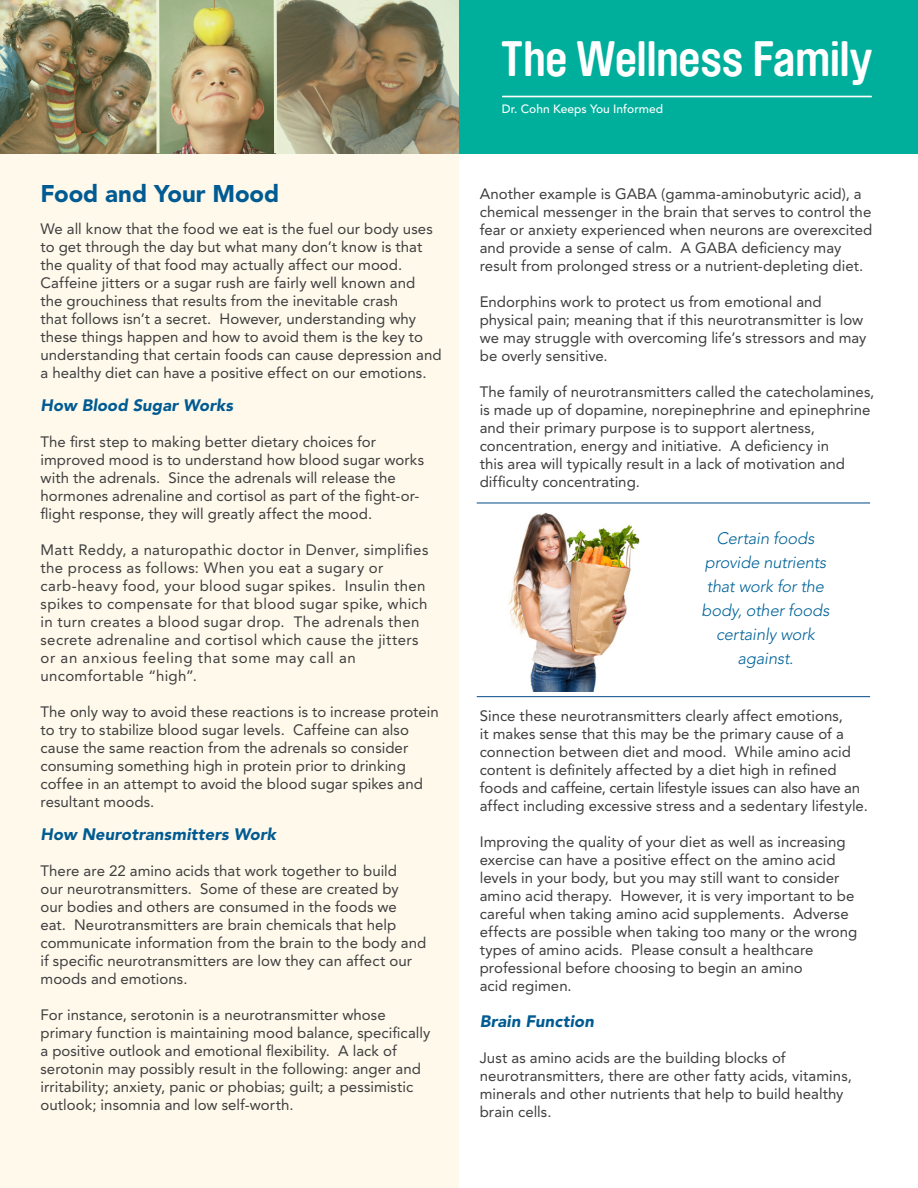
<style>
.page{position:relative;width:918px;height:1188px;background:#fff}
.page>*{position:absolute;margin:0;border:0;box-sizing:border-box;transform-origin:0 0}
.t1{font:700 49.2px "Brauer Neue";letter-spacing:-.01em;color:#fff}
.t2{font:900 24px "Avenir";letter-spacing:-.005em;color:#005b93}
.t3{font:italic 300 16.5px/24px "Avenir";letter-spacing:-.01em;color:#006399;text-align:center}
.t4{font:italic 900 16.5px "Avenir";letter-spacing:.01em;color:#005b93}
.t5{font:15px/18px "Avenir";letter-spacing:.005em;color:#3e3e3f}
.t6{font:15px/18px "Avenir";letter-spacing:.025em;color:#3e3e3f}
.t7{font:500 12px "Avenir";color:#fff}
</style>
<div class="page">
<div style="left:0;top:149px;width:459px;height:1039px;background:#fff9eb"></div>
<hr style="left:477px;top:503px;width:393px;height:1px;background:#004a87">
<hr style="left:477px;top:696px;width:393px;height:1px;background:#004a87">
<div style="left:459px;top:0;width:459px;height:153px;background:#00af9b"></div>
<hr style="left:503px;top:96px;width:368px;height:1px;background:#fff">
<img style="left:0;top:0;width:459px;height:153px">
<img style="left:508px;top:512px;width:132px;height:180px">
<h2 class="t2" style="left:40px;top:179px;width:240px">Food and Your Mood</h2>
<p class="t5" style="left:40px;top:219px;width:403px">We all know that the food we eat is the fuel our body uses to get through the day but what many don’t know is that the quality of that food may actually affect our mood.<br>Caffeine jitters or a sugar rush are fairly well known and<br>the grouchiness that results from the inevitable crash<br>that follows isn’t a secret. However, understanding why these things happen and how to avoid them is the key to understanding that certain foods can cause depression and a healthy diet can have a positive effect on our emotions.</p>
<p class="t4" style="left:40px;top:395px;width:194px">How Blood Sugar Works</p>
<p class="t5" style="left:40px;top:432px;width:385px">The first step to making better dietary choices for improved mood is to understand how blood sugar works with the adrenals. Since the adrenals will release the hormones adrenaline and cortisol as part of the fight-or&shy;flight response, they will greatly affect the mood.</p>
<p class="t6" style="left:40px;top:540px;width:389px">Matt Reddy, a naturopathic doctor in Denver, simplifies the process as follows: When you eat a sugary or carb-heavy food, your blood sugar spikes. Insulin then spikes to compensate for that blood sugar spike, which in turn creates a blood sugar drop. The adrenals then secrete adrenaline and cortisol which cause the jitters or an anxious feeling that some may call an uncomfortable “high”.</p>
<p class="t5" style="left:40px;top:702px;width:400px">The only way to avoid these reactions is to increase protein to try to stabilize blood sugar levels. Caffeine can also cause the same reaction from the adrenals so consider consuming something high in protein prior to drinking coffee in an attempt to avoid the blood sugar spikes and resultant moods.</p>
<p class="t4" style="left:40px;top:824px;width:237px">How Neurotransmitters Work</p>
<p class="t5" style="left:40px;top:861px;width:387px">There are 22 amino acids that work together to build<br>our neurotransmitters. Some of these are created by<br>our bodies and others are consumed in the foods we<br>eat. Neurotransmitters are brain chemicals that help communicate information from the brain to the body and if specific neurotransmitters are low they can affect our moods and emotions.</p>
<p class="t5" style="left:40px;top:1005px;width:391px">For instance, serotonin is a neurotransmitter whose primary function is maintaining mood balance, specifically a positive outlook and emotional flexibility. A lack of serotonin may possibly result in the following: anger and irritability; anxiety, panic or phobias; guilt; a pessimistic outlook; insomnia and low self-worth.</p>
<h1 class="t1" style="left:501px;top:31px;width:373px">The Wellness Family</h1>
<p class="t7" style="left:502px;top:102px;width:163px">Dr. Cohn Keeps You Informed</p>
<p class="t5" style="left:480px;top:185px;width:394px">Another example is GABA (gamma-aminobutyric acid), a chemical messenger in the brain that serves to control the fear or anxiety experienced when neurons are overexcited and provide a sense of calm. A GABA deficiency may result from prolonged stress or a nutrient-depleting diet.</p>
<p class="t5" style="left:480px;top:293px;width:388px">Endorphins work to protect us from emotional and physical pain; meaning that if this neurotransmitter is low we may struggle with overcoming life’s stressors and may be overly sensitive.</p>
<p class="t5" style="left:480px;top:383px;width:396px">The family of neurotransmitters called the catecholamines, is made up of dopamine, norepinephrine and epinephrine and their primary purpose is to support alertness, concentration, energy and initiative. A deficiency in<br>this area will typically result in a lack of motivation and difficulty concentrating.</p>
<p class="t3" style="left:702px;top:527px;width:129px">Certain foods provide nutrients that work for the body, other foods certainly work against.</p>
<p class="t5" style="left:480px;top:707px;width:390px">Since these neurotransmitters clearly affect emotions,<br>it makes sense that this may be the primary cause of a connection between diet and mood. While amino acid content is definitely affected by a diet high in refined foods and caffeine, certain lifestyle issues can also have an affect including excessive stress and a sedentary lifestyle.</p>
<p class="t5" style="left:480px;top:833px;width:379px">Improving the quality of your diet as well as increasing exercise can have a positive effect on the amino acid levels in your body, but you may still want to consider amino acid therapy. However, it is very important to be careful when taking amino acid supplements. Adverse effects are possible when taking too many or the wrong types of amino acids. Please consult a healthcare professional before choosing to begin an amino<br>acid regimen.</p>
<p class="t4" style="left:480px;top:1012px;width:116px">Brain Function</p>
<p class="t5" style="left:480px;top:1049px;width:374px">Just as amino acids are the building blocks of neurotransmitters, there are other fatty acids, vitamins, minerals and other nutrients that help to build healthy brain cells.</p>
</div>
